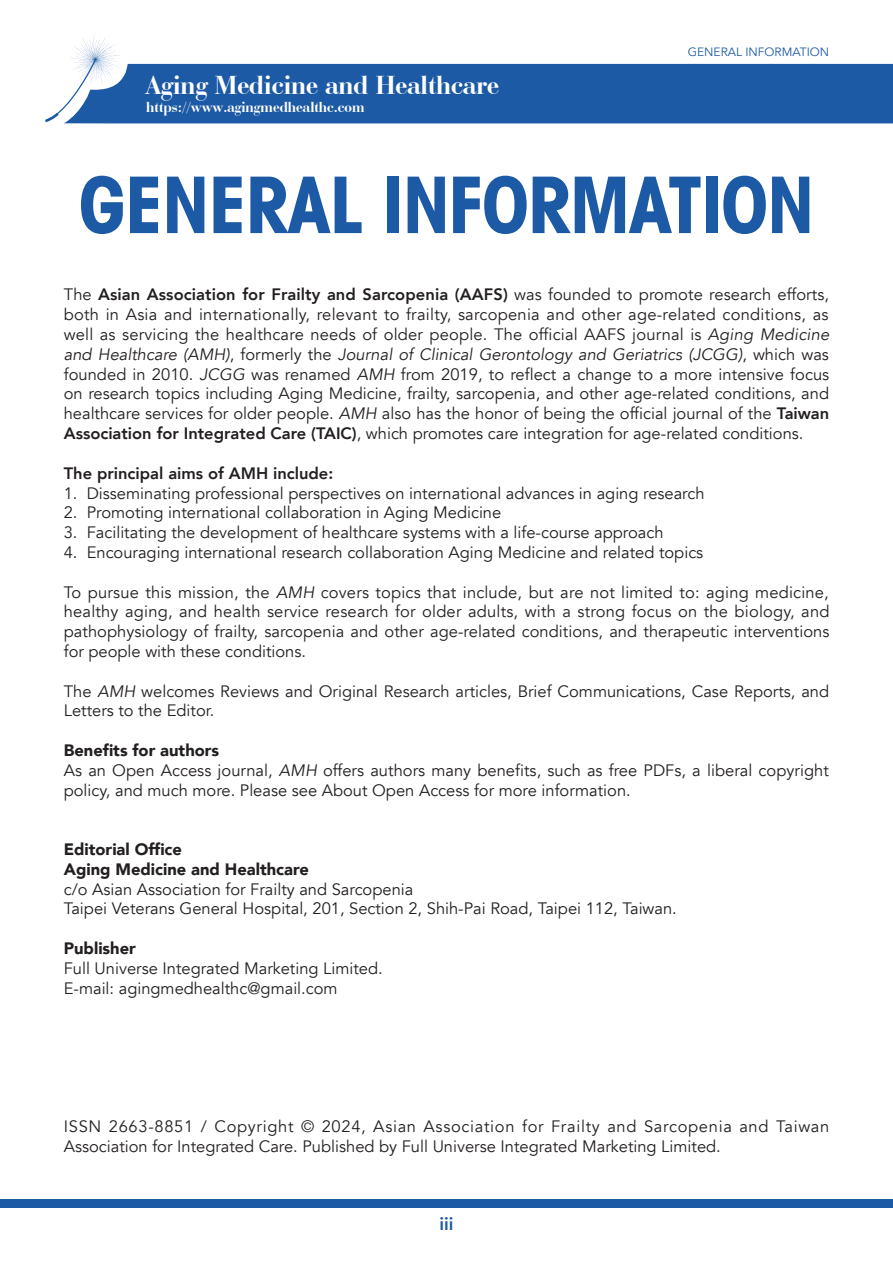
<style>
.page{position:relative;width:893px;height:1263px;background:#fff}
.page>*{position:absolute;margin:0;border:0;box-sizing:border-box;transform-origin:0 0}
.t1{font:700 condensed 78px "Avant Garde LT";letter-spacing:-.02em;color:#1c5aa5}
.t2{font:700 27px "Bauer Bodoni BT";color:#fff}
.t3{font:800 18px "Avenir";color:#1c5aa5}
.t4{font:16.5px/19.8px "Avenir";color:#231f20}
.t5{font:900 16.5px/19.8px "Avenir";color:#231f20}
.t6{font:800 16.5px "Avenir";color:#231f20}
.t7{font:700 15px "Bauer Bodoni BT";color:#fff}
.t8{font:12px "Avenir";color:#1c5aa5}
.s1{font-weight:800}
.s2{font-style:italic}
.s3{font-weight:900}
</style>
<div class="page">
<div style="left:64px;top:64px;width:829px;height:59px;background:#1c5aa5"></div>
<svg style="left:45px;top:35px;width:75px;height:87px"></svg>
<div style="left:0;top:1199px;width:893px;height:9px;background:#1c5aa5"></div>
<h2 class="t2" style="left:146px;top:68px;width:354px">Aging Medicine and Healthcare</h2>
<p class="t7" style="left:146px;top:98px;width:220px">https://www.agingmedhealthc.com</p>
<p class="t8" style="left:688px;top:45px;width:143px">GENERAL INFORMATION</p>
<h1 class="t1" style="left:78px;top:155px;width:738px">GENERAL INFORMATION</h1>
<p class="t4" style="left:64px;top:285px;width:767px;text-align:justify">The <span class="s1">Asian Association for Frailty and Sarcopenia (AAFS)</span> was founded to promote research efforts, both in Asia and internationally, relevant to frailty, sarcopenia and other age-related conditions, as well as servicing the healthcare needs of older people. The official AAFS journal is <span class="s2">Aging Medicine and Healthcare (AMH)</span>, formerly the <span class="s2">Journal of Clinical Gerontology and Geriatrics (JCGG)</span>, which was founded in 2010. <span class="s2">JCGG</span> was renamed <span class="s2">AMH</span> from 2019, to reflect a change to a more intensive focus on research topics including Aging Medicine, frailty, sarcopenia, and other age-related conditions, and healthcare services for older people. <span class="s2">AMH</span> also has the honor of being the official journal of the <span class="s1">Taiwan Association for Integrated Care (TAIC)</span>, which promotes care integration for age-related conditions.</p>
<p class="t6" style="left:64px;top:460px;width:271px">The principal aims of AMH include:</p>
<p class="t4" style="left:64px;top:483px;width:642px">1. Disseminating professional perspectives on international advances in aging research</p>
<p class="t4" style="left:64px;top:503px;width:439px">2. Promoting international collaboration in Aging Medicine</p>
<p class="t4" style="left:64px;top:523px;width:601px">3. Facilitating the development of healthcare systems with a life-course approach</p>
<p class="t4" style="left:64px;top:543px;width:641px">4. Encouraging international research collaboration Aging Medicine and related topics</p>
<p class="t4" style="left:64px;top:582px;width:767px;text-align:justify">To pursue this mission, the <span class="s2">AMH</span> covers topics that include, but are not limited to: aging medicine, healthy aging, and health service research for older adults, with a strong focus on the biology, and pathophysiology of frailty, sarcopenia and other age-related conditions, and therapeutic interventions for people with these conditions.</p>
<p class="t4" style="left:64px;top:681px;width:767px">The <span class="s2">AMH</span> welcomes Reviews and Original Research articles, Brief Communications, Case Reports, and<br>Letters to the Editor.</p>
<p class="t4" style="left:64px;top:741px;width:766px"><span class="s3">Benefits for authors<br></span>As an Open Access journal, <span class="s2">AMH</span> offers authors many benefits, such as free PDFs, a liberal copyright policy, and much more. Please see About Open Access for more information.</p>
<p class="t5" style="left:64px;top:839px;width:247px">Editorial Office<br>Aging Medicine and Healthcare</p>
<p class="t4" style="left:64px;top:879px;width:615px">c/o Asian Association for Frailty and Sarcopenia<br>Taipei Veterans General Hospital, 201, Section 2, Shih-Pai Road, Taipei 112, Taiwan.</p>
<p class="t5" style="left:64px;top:938px;width:74px">Publisher</p>
<p class="t4" style="left:64px;top:958px;width:321px">Full Universe Integrated Marketing Limited.<br>E-mail: agingmedhealthc@gmail.com</p>
<p class="t4" style="left:64px;top:1117px;width:767px">ISSN 2663-8851 / Copyright © 2024, Asian Association for Frailty and Sarcopenia and Taiwan<br>Association for Integrated Care. Published by Full Universe Integrated Marketing Limited.</p>
<p class="t3" style="left:439px;top:1210px;width:16px">iii</p>
</div>
